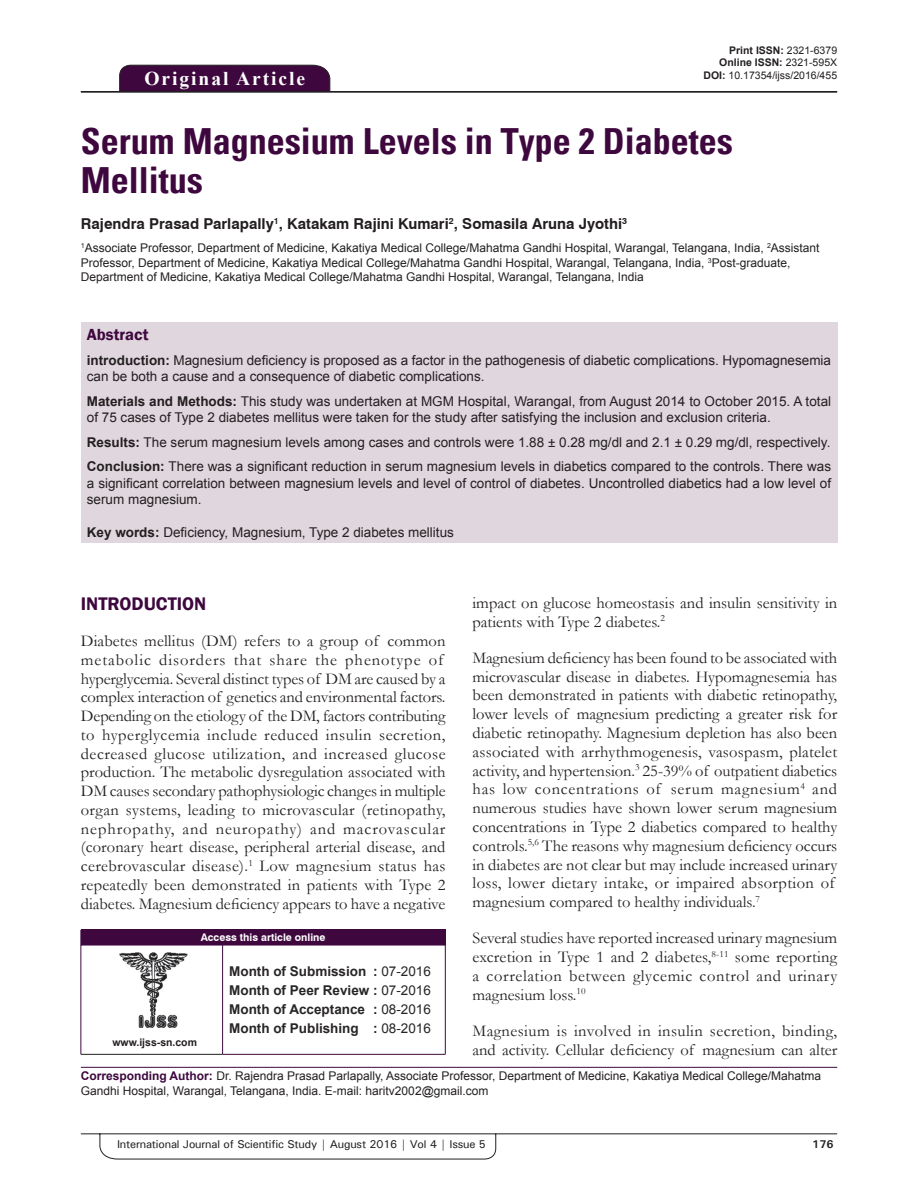
<style>
.page{position:relative;width:918px;height:1188px;background:#fff}
.page>*{position:absolute;margin:0;border:0;box-sizing:border-box;transform-origin:0 0}
.t1{font:700 condensed 36px/39px "Univers";color:#3e083e}
.t2{font:700 19.5px "Times New Roman";letter-spacing:.1em;color:#fff}
.t3{font:600 18.75px "Franklin Gothic";color:#3e083e}
.t4{font:16.5px/18.8px "Garamond";color:#231f20}
.t5{font:600 16.5px "Franklin Gothic";color:#3e083e}
.t6{font:700 15px "Swiss 721 BT";color:#231f20}
.t7{font:13.5px/16.2px "Arial";color:#231f20}
.t8{font:700 13.5px/18.8px "Arial";color:#282526;text-align:justify}
.t9{font:12px/14.4px "Arial";color:#231f20}
.t10{font:500 11.25px "Univers";letter-spacing:-.015em;color:#231f20}
.t11{font:700 11.25px "Univers";color:#231f20}
.t12{font:10.5px/12.6px "Arial";color:#231f20;text-align:right}
.t13{font:700 10.5px "Swiss 721 BT";color:#fff}
.t14{font:700 10.5px "Arial";color:#231f20}
.s1{font-weight:700}
.s2{font-weight:400}
.s3{font-weight:700;color:#3e083e}
</style>
<div class="page">
<svg style="left:81px;top:1133px;width:757px;height:26px"></svg>
<div style="left:119px;top:65px;width:211px;height:26px;background:#3e083e"></div>
<hr style="left:81px;top:91px;width:756px;height:1px;background:#231f20">
<div style="left:81px;top:323px;width:756px;height:220px;background:#e0d7de"></div>
<img style="left:119px;top:952px;width:69px;height:76px">
<div style="left:81px;top:930px;width:364px;height:15px;background:#3e083e"></div>
<svg style="left:445px;top:930px;width:1px;height:15px"></svg>
<hr style="left:81px;top:945px;width:142px;height:1px;background:#3e083e">
<hr style="left:81px;top:945px;width:1px;height:109px;background:#3e083e">
<hr style="left:81px;top:1054px;width:142px;height:1px;background:#231f20">
<hr style="left:223px;top:945px;width:223px;height:1px;background:#3e083e">
<hr style="left:222px;top:945px;width:1px;height:109px;background:#3e083e">
<hr style="left:445px;top:945px;width:1px;height:109px;background:#3e083e">
<hr style="left:223px;top:1054px;width:223px;height:1px;background:#3e083e">
<hr style="left:81px;top:1067px;width:756px;height:1px;background:#3e083e">
<p class="t2" style="left:144px;top:67px;width:162px">Original Article</p>
<p class="t12" style="left:704px;top:44px;width:135px"><span class="s1">Print ISSN:</span> 2321-6379<br><span class="s1">Online ISSN:</span> 2321-595X<br><span class="s1">DOI:</span> 10.17354/ijss/2016/455</p>
<h1 class="t1" style="left:81px;top:122px;width:653px">Serum Magnesium Levels in Type 2 Diabetes<br>Mellitus</h1>
<p class="t6" style="left:81px;top:215px;width:548px">Rajendra Prasad Parlapally<sup>1</sup>, Katakam Rajini Kumari<sup>2</sup>, Somasila Aruna Jyothi<sup>3</sup></p>
<p class="t9" style="left:81px;top:241px;width:740px"><sup>1</sup>Associate Professor, Department of Medicine, Kakatiya Medical College/Mahatma Gandhi Hospital, Warangal, Telangana, India, <sup>2</sup>Assistant<br>Professor, Department of Medicine, Kakatiya Medical College/Mahatma Gandhi Hospital, Warangal, Telangana, India, <sup>3</sup>Post-graduate,<br>Department of Medicine, Kakatiya Medical College/Mahatma Gandhi Hospital, Warangal, Telangana, India</p>
<p class="t5" style="left:87px;top:325px;width:63px">Abstract</p>
<p class="t7" style="left:87px;top:352px;width:746px"><span class="s1">introduction:</span> Magnesium deficiency is proposed as a factor in the pathogenesis of diabetic complications. Hypomagnesemia can be both a cause and a consequence of diabetic complications.</p>
<p class="t7" style="left:87px;top:393px;width:746px"><span class="s1">Materials and Methods:</span> This study was undertaken at MGM Hospital, Warangal, from August 2014 to October 2015. A total of 75 cases of Type 2 diabetes mellitus were taken for the study after satisfying the inclusion and exclusion criteria.</p>
<p class="t7" style="left:87px;top:430px;width:746px;line-height:24.8px"><span class="s1">Results:</span> The serum magnesium levels among cases and controls were 1.88 ± 0.28 mg/dl and 2.1 ± 0.29 mg/dl, respectively.<br><span class="s1">Conclusion:</span> There was a significant reduction in serum magnesium levels in diabetics compared to the controls. There was</p>
<p class="t7" style="left:87px;top:475px;width:746px">a significant correlation between magnesium levels and level of control of diabetes. Uncontrolled diabetics had a low level of serum magnesium.</p>
<p class="t7" style="left:87px;top:524px;width:369px"><span class="s1">Key words:</span> Deficiency, Magnesium, Type 2 diabetes mellitus</p>
<p class="t4" style="left:473px;top:594px;width:366px">impact on glucose homeostasis and insulin sensitivity in patients with Type 2 diabetes.<sup>2</sup></p>
<p class="t4" style="left:473px;top:648px;width:366px">Magnesium deficiency has been found to be associated with microvascular disease in diabetes. Hypomagnesemia has been demonstrated in patients with diabetic retinopathy, lower levels of magnesium predicting a greater risk for diabetic retinopathy. Magnesium depletion has also been associated with arrhythmogenesis, vasospasm, platelet activity, and hypertension.<sup>3</sup> 25-39% of outpatient diabetics has low concentrations of serum magnesium<sup>4</sup> and numerous studies have shown lower serum magnesium concentrations in Type 2 diabetics compared to healthy controls.<sup>5,6</sup> The reasons why magnesium deficiency occurs in diabetes are not clear but may include increased urinary loss, lower dietary intake, or impaired absorption of magnesium compared to healthy individuals.<sup>7</sup></p>
<p class="t4" style="left:473px;top:929px;width:366px;text-align:justify">Several studies have reported increased urinary magnesium excretion in Type 1 and 2 diabetes,<sup>8-11</sup> some reporting a correlation between glycemic control and urinary magnesium loss.<sup>10</sup></p>
<p class="t4" style="left:473px;top:1022px;width:366px">Magnesium is involved in insulin secretion, binding, and activity. Cellular deficiency of magnesium can alter</p>
<p class="t3" style="left:81px;top:593px;width:127px">INTRODUCTION</p>
<p class="t4" style="left:81px;top:632px;width:366px">Diabetes mellitus (DM) refers to a group of common metabolic disorders that share the phenotype of hyperglycemia. Several distinct types of DM are caused by a complex interaction of genetics and environmental factors.<br>Depending on the etiology of the DM, factors contributing to hyperglycemia include reduced insulin secretion, decreased glucose utilization, and increased glucose production. The metabolic dysregulation associated with DM causes secondary pathophysiologic changes in multiple organ systems, leading to microvascular (retinopathy, nephropathy, and neuropathy) and macrovascular (coronary heart disease, peripheral arterial disease, and cerebrovascular disease).<sup>1</sup> Low magnesium status has repeatedly been demonstrated in patients with Type 2 diabetes. Magnesium deficiency appears to have a negative</p>
<p class="t13" style="left:201px;top:931px;width:126px">Access this article online</p>
<p class="t8" style="left:229px;top:962px;width:203px">Month of Submission : <span class="s2">07-2016<br></span>Month of Peer Review : <span class="s2">07-2016<br></span>Month of Acceptance : <span class="s2">08-2016<br></span>Month of Publishing : <span class="s2">08-2016</span></p>
<p class="t9" style="left:81px;top:1069px;width:742px"><span class="s3">Corresponding Author:</span> Dr. Rajendra Prasad Parlapally, Associate Professor, Department of Medicine, Kakatiya Medical College/Mahatma<br>Gandhi Hospital, Warangal, Telangana, India. E-mail: haritv2002@gmail.com</p>
<p class="t14" style="left:112px;top:1037px;width:86px">www.ijss-sn.com</p>
<p class="t10" style="left:117px;top:1137px;width:370px">International Journal of Scientific Study | August 2016 | Vol 4 | Issue 5</p>
<p class="t11" style="left:812px;top:1137px;width:23px">176</p>
</div>
